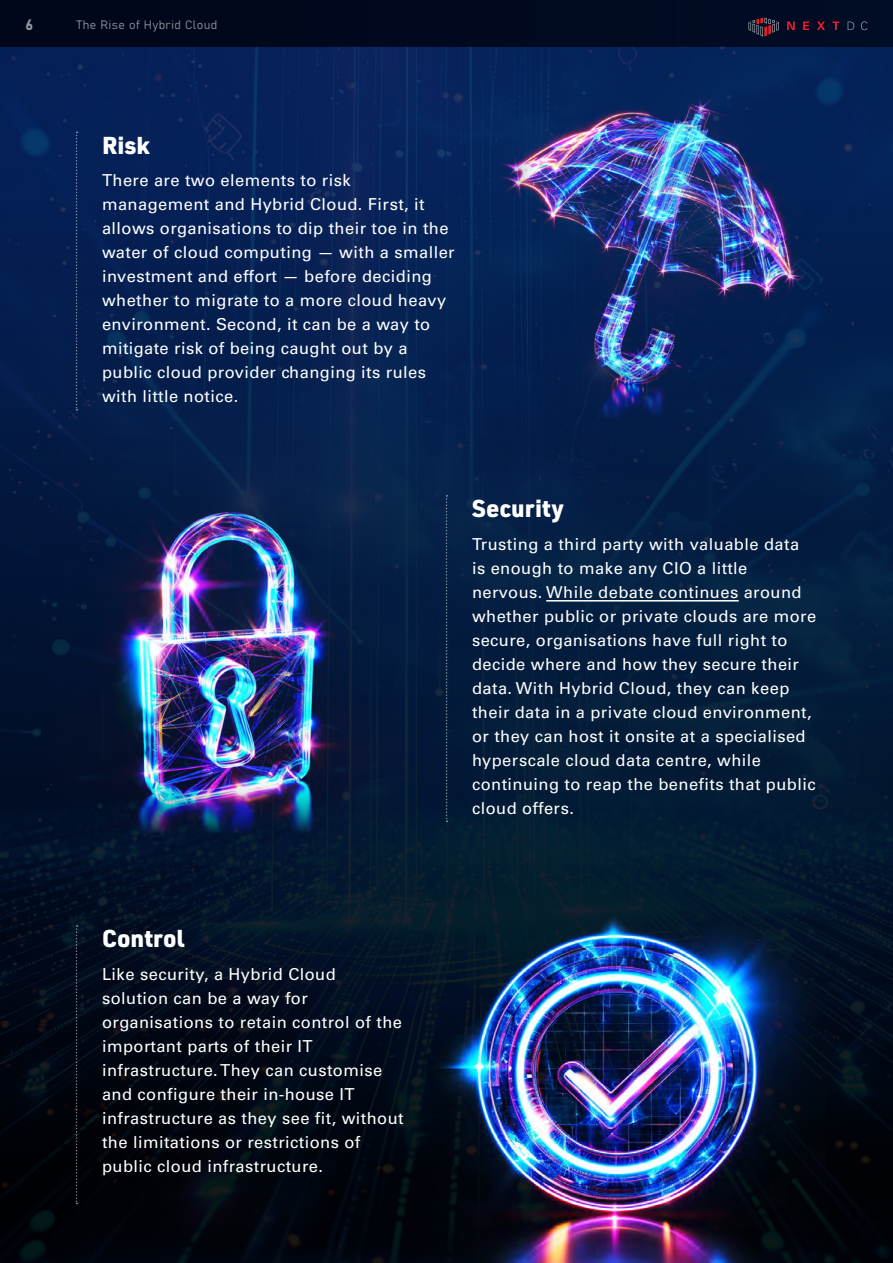
<style>
.page{position:relative;width:893px;height:1263px;background:#fff}
.page>*{position:absolute;margin:0;border:0;box-sizing:border-box;transform-origin:0 0}
.t1{font:900 24px "URWDIN";color:#fff}
.t2{font:16.5px/24px "Univers LT Std";letter-spacing:.025em;color:#fff}
.t3{font:15px "Bahnschrift";color:#94999f}
.t4{font:12px "Bahnschrift";letter-spacing:.035em;color:#94999f}
</style>
<div class="page">
<img style="left:0;top:47px;width:893px;height:1216px">
<hr style="left:546px;top:600px;width:193px;height:1px;background:#fff">
<svg style="left:76px;top:132px;width:2px;height:279px"></svg>
<svg style="left:446px;top:495px;width:1px;height:327px"></svg>
<svg style="left:76px;top:925px;width:2px;height:279px"></svg>
<img style="left:482px;top:74px;width:345px;height:345px">
<img style="left:406px;top:843px;width:421px;height:420px">
<img style="left:38px;top:456px;width:377px;height:377px">
<div style="left:0;top:0;width:893px;height:47px;background:#00091e"></div>
<svg style="left:787px;top:22px;width:8px;height:8px"></svg>
<svg style="left:803px;top:22px;width:6px;height:8px"></svg>
<svg style="left:817px;top:22px;width:8px;height:8px"></svg>
<svg style="left:832px;top:22px;width:7px;height:8px"></svg>
<svg style="left:848px;top:22px;width:6px;height:8px"></svg>
<svg style="left:861px;top:21px;width:6px;height:9px"></svg>
<svg style="left:748px;top:18px;width:31px;height:19px"></svg>
<p class="t3" style="left:26px;top:13px;width:9px">6</p>
<p class="t4" style="left:77px;top:16px;width:142px">The Rise of Hybrid Cloud</p>
<h1 class="t1" style="left:102px;top:128px;width:49px">Risk</h1>
<p class="t2" style="left:102px;top:169px;width:354px">There are two elements to risk management and Hybrid Cloud. First, it allows organisations to dip their toe in the water of cloud computing — with a smaller investment and effort — before deciding whether to migrate to a more cloud heavy environment. Second, it can be a way to mitigate risk of being caught out by a public cloud provider changing its rules with little notice.</p>
<h1 class="t1" style="left:472px;top:492px;width:94px">Security</h1>
<p class="t2" style="left:472px;top:532px;width:346px">Trusting a third party with valuable data is enough to make any CIO a little nervous. While debate continues around whether public or private clouds are more secure, organisations have full right to decide where and how they secure their data. With Hybrid Cloud, they can keep their data in a private cloud environment, or they can host it onsite at a specialised hyperscale cloud data centre, while continuing to reap the benefits that public cloud offers.</p>
<h1 class="t1" style="left:102px;top:922px;width:84px">Control</h1>
<p class="t2" style="left:102px;top:962px;width:303px">Like security, a Hybrid Cloud solution can be a way for organisations to retain control of the important parts of their IT infrastructure. They can customise and configure their in-house IT infrastructure as they see fit, without the limitations or restrictions of public cloud infrastructure.</p>
</div>
